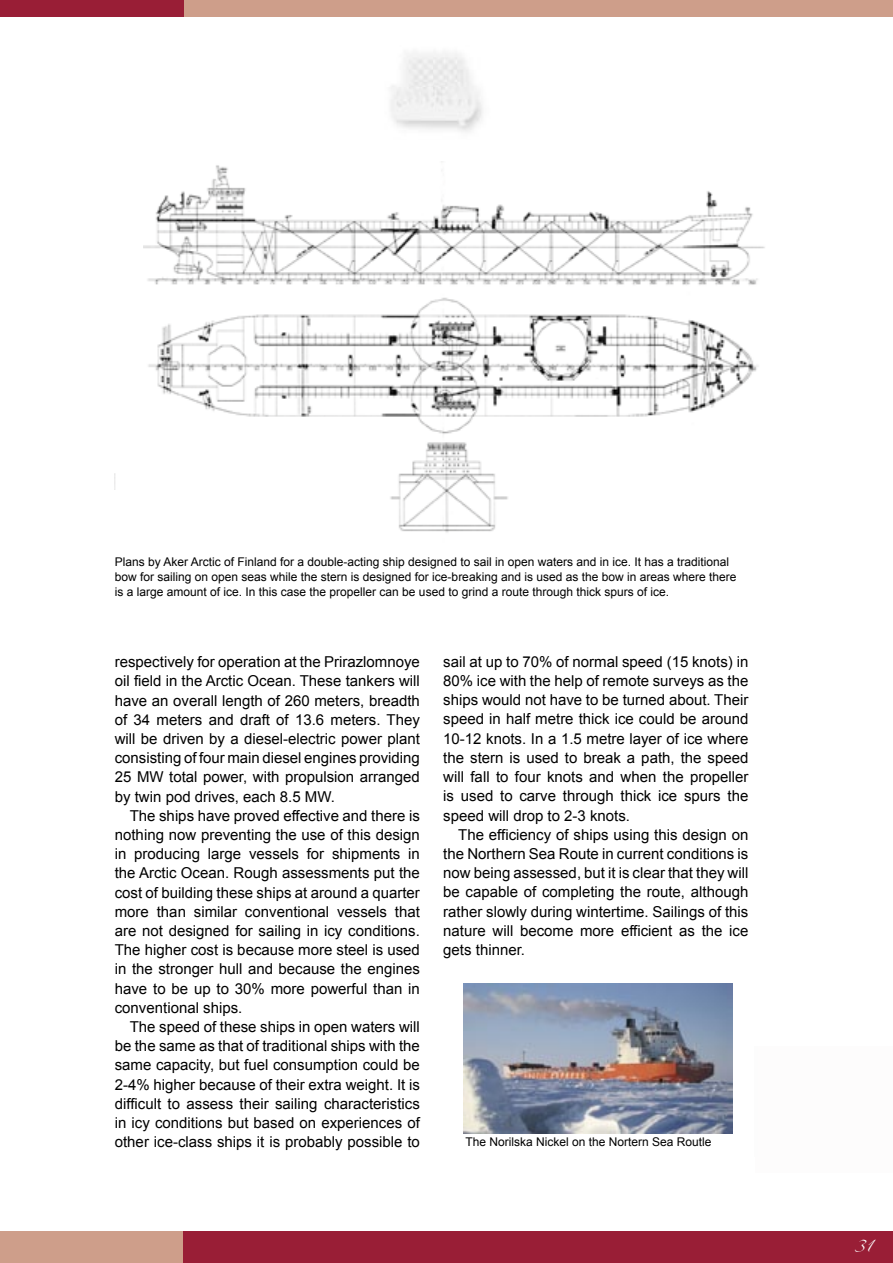
<style>
.page{position:relative;width:893px;height:1263px;background:#fff}
.page>*{position:absolute;margin:0;border:0;box-sizing:border-box;transform-origin:0 0}
.t1{font:27px "Zapfino";color:#fff;scale:1.05 1}
.t2{font:15px/19.2px "Arial";color:#000;text-align:justify}
.t3{font:12px/15px "Arial";color:#000}
</style>
<div class="page">
<div style="left:0;top:1231px;width:184px;height:32px;background:#ce9e8a"></div>
<div style="left:184px;top:1231px;width:709px;height:32px;background:#991e36"></div>
<div style="left:184px;top:0;width:709px;height:16px;background:#ce9e8a"></div>
<div style="left:0;top:0;width:184px;height:16px;background:#991e36"></div>
<img style="left:115px;top:165px;width:650px;height:368px">
<img style="left:463px;top:983px;width:269px;height:150px">
<div style="left:123px;top:430px;width:197px;height:112px;background:#fff"></div>
<div style="left:69px;top:148px;width:74px;height:325px;background:#fff"></div>
<div style="left:657px;top:431px;width:147px;height:108px;background:#fff"></div>
<div style="left:730px;top:405px;width:90px;height:69px;background:#fff"></div>
<div style="left:755px;top:380px;width:46px;height:49px;background:#fff"></div>
<div style="left:763px;top:327px;width:38px;height:77px;background:#fff"></div>
<div style="left:68px;top:490px;width:285px;height:55px;background:#fff"></div>
<div style="left:540px;top:453px;width:325px;height:92px;background:#fff"></div>
<p class="t3" style="left:115px;top:554px;width:623px">Plans by Aker Arctic of Finland for a double-acting ship designed to sail in open waters and in ice. It has a traditional bow for sailing on open seas while the stern is designed for ice-breaking and is used as the bow in areas where there is a large amount of ice. In this case the propeller can be used to grind a route through thick spurs of ice.</p>
<p class="t2" style="left:115px;top:652px;width:307px">respectively for operation at the Prirazlomnoye oil field in the Arctic Ocean. These tankers will have an overall length of 260 meters, breadth of 34 meters and draft of 13.6 meters. They will be driven by a diesel-electric power plant consisting of four main diesel engines providing 25 MW total power, with propulsion arranged by twin pod drives, each 8.5 MW.</p>
<p class="t2" style="left:115px;top:806px;width:307px;text-indent:15px">The ships have proved effective and there is nothing now preventing the use of this design in producing large vessels for shipments in the Arctic Ocean. Rough assessments put the cost of building these ships at around a quarter more than similar conventional vessels that are not designed for sailing in icy conditions.<br>The higher cost is because more steel is used in the stronger hull and because the engines have to be up to 30% more powerful than in conventional ships.</p>
<p class="t2" style="left:115px;top:1017px;width:307px;text-indent:15px">The speed of these ships in open waters will be the same as that of traditional ships with the same capacity, but fuel consumption could be 2-4% higher because of their extra weight. It is difficult to assess their sailing characteristics in icy conditions but based on experiences of other ice-class ships it is probably possible to</p>
<p class="t2" style="left:443px;top:652px;width:307px">sail at up to 70% of normal speed (15 knots) in 80% ice with the help of remote surveys as the ships would not have to be turned about. Their speed in half metre thick ice could be around 10-12 knots. In a 1.5 metre layer of ice where the stern is used to break a path, the speed will fall to four knots and when the propeller is used to carve through thick ice spurs the speed will drop to 2-3 knots.</p>
<p class="t2" style="left:443px;top:825px;width:307px;text-indent:15px">The efficiency of ships using this design on the Northern Sea Route in current conditions is now being assessed, but it is clear that they will be capable of completing the route, although rather slowly during wintertime. Sailings of this nature will become more efficient as the ice gets thinner.</p>
<p class="t3" style="left:465px;top:1134px;width:248px">The Norilska Nickel on the Nortern Sea Routle</p>
<h1 class="t1" style="left:854px;top:1226px;width:19px">31</h1>
</div>
